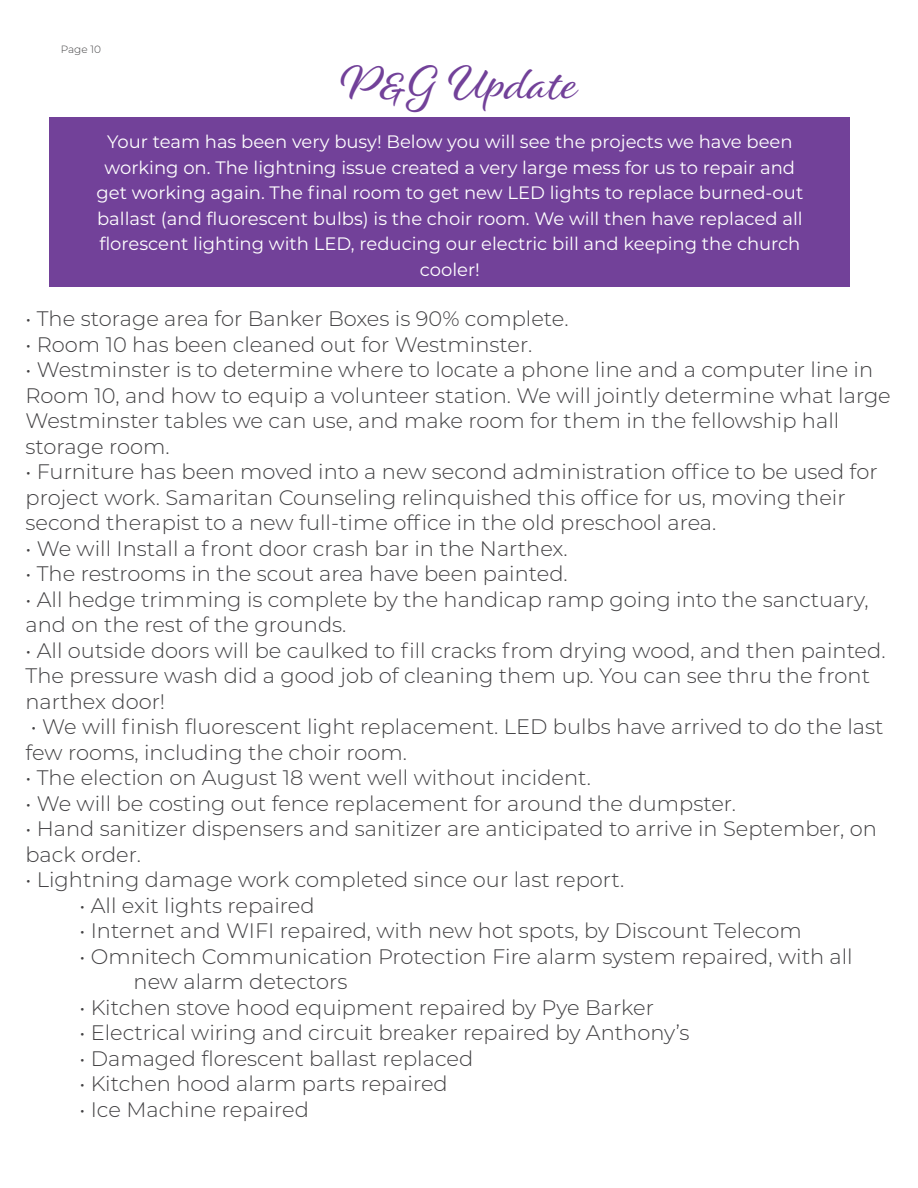
<style>
.page{position:relative;width:918px;height:1188px;background:#fff}
.page>*{position:absolute;margin:0;border:0;box-sizing:border-box;transform-origin:0 0}
.t1{font:49.5px "Alisha";letter-spacing:.01em;color:#724199}
.t2{font:300 21px/25.5px "Montserrat";color:#414042}
.t3{font:18px/25.5px "Montserrat";color:#fff;text-align:center}
.t4{font:300 10.5px "Montserrat";color:#414042}
</style>
<div class="page">
<div style="left:50px;top:118px;width:800px;height:169px;background:#724199"></div>
<p class="t4" style="left:61px;top:42px;width:42px">Page 10</p>
<h1 class="t1" style="left:341px;top:53px;width:238px">P&amp;G Update</h1>
<p class="t3" style="left:96px;top:128px;width:708px">Your team has been very busy! Below you will see the projects we have been working on. The lightning issue created a very large mess for us to repair and get working again. The final room to get new LED lights to replace burned-out ballast (and fluorescent bulbs) is the choir room. We will then have replaced all florescent lighting with LED, reducing our electric bill and keeping the church cooler!</p>
<p class="t2" style="left:26px;top:306px;width:545px">• The storage area for Banker Boxes is 90% complete.</p>
<p class="t2" style="left:26px;top:331px;width:508px">• Room 10 has been cleaned out for Westminster.</p>
<p class="t2" style="left:26px;top:357px;width:867px">• Westminster is to determine where to locate a phone line and a computer line in Room 10, and how to equip a volunteer station. We will jointly determine what large Westminster tables we can use, and make room for them in the fellowship hall storage room.</p>
<p class="t2" style="left:26px;top:459px;width:854px">• Furniture has been moved into a new second administration office to be used for project work. Samaritan Counseling relinquished this office for us, moving their second therapist to a new full-time office in the old preschool area.</p>
<p class="t2" style="left:26px;top:535px;width:544px">• We will Install a front door crash bar in the Narthex.</p>
<p class="t2" style="left:26px;top:561px;width:544px">• The restrooms in the scout area have been painted.</p>
<p class="t2" style="left:26px;top:586px;width:845px">• All hedge trimming is complete by the handicap ramp going into the sanctuary, and on the rest of the grounds.</p>
<p class="t2" style="left:26px;top:637px;width:862px">• All outside doors will be caulked to fill cracks from drying wood, and then painted.<br>The pressure wash did a good job of cleaning them up. You can see thru the front narthex door!</p>
<p class="t2" style="left:26px;top:714px;width:859px">• We will finish fluorescent light replacement. LED bulbs have arrived to do the last few rooms, including the choir room.</p>
<p class="t2" style="left:26px;top:764px;width:567px">• The election on August 18 went well without incident.</p>
<p class="t2" style="left:26px;top:790px;width:712px">• We will be costing out fence replacement for around the dumpster.</p>
<p class="t2" style="left:26px;top:815px;width:853px">• Hand sanitizer dispensers and sanitizer are anticipated to arrive in September, on back order.</p>
<p class="t2" style="left:26px;top:866px;width:600px">• Lightning damage work completed since our last report.</p>
<p class="t2" style="left:80px;top:892px;width:237px">• All exit lights repaired</p>
<p class="t2" style="left:80px;top:917px;width:724px">• Internet and WIFI repaired, with new hot spots, by Discount Telecom</p>
<p class="t2" style="left:134px;top:943px;width:721px;text-indent:-54px">• Omnitech Communication Protection Fire alarm system repaired, with all new alarm detectors</p>
<p class="t2" style="left:80px;top:994px;width:576px">• Kitchen stove hood equipment repaired by Pye Barker</p>
<p class="t2" style="left:79px;top:1019px;width:612px">• Electrical wiring and circuit breaker repaired by Anthony’s</p>
<p class="t2" style="left:79px;top:1045px;width:395px">• Damaged florescent ballast replaced</p>
<p class="t2" style="left:79px;top:1070px;width:370px">• Kitchen hood alarm parts repaired</p>
<p class="t2" style="left:79px;top:1096px;width:231px">• Ice Machine repaired</p>
</div>
